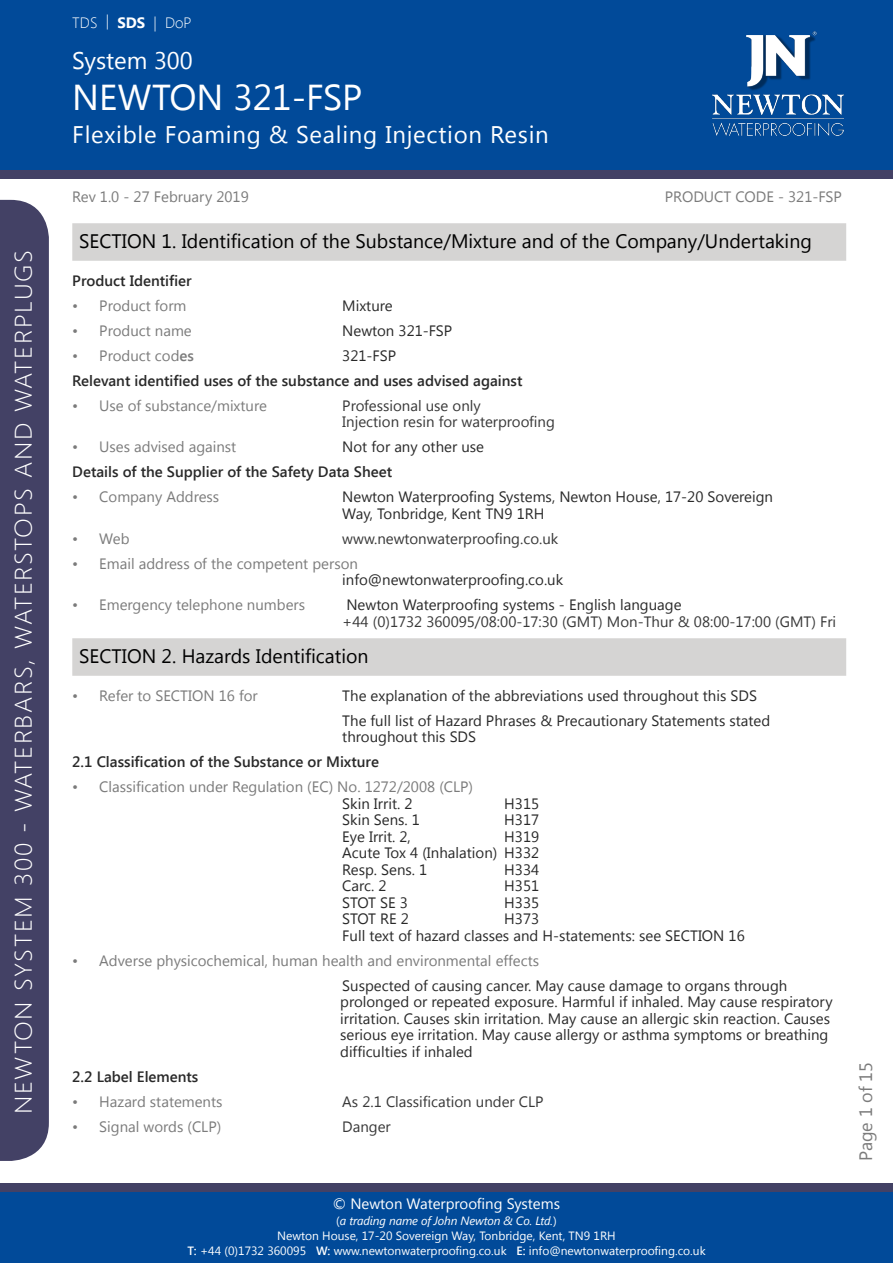
<style>
.page{position:relative;width:893px;height:1263px;background:#fff}
.page>*{position:absolute;margin:0;border:0;box-sizing:border-box;transform-origin:0 0}
.t1{font:36px "Segoe UI";color:#fff}
.t2{font:300 24px "Segoe UI";letter-spacing:.06em;color:#fff;scale:1.08 1}
.t3{font:24px "Segoe UI";letter-spacing:.03em;color:#fff}
.t4{font:24px "Segoe UI";color:#fff}
.t5{font:19.5px "Segoe UI";color:#000}
.t6{font:18px "Segoe UI";color:#7b7b7b}
.t7{font:15px/16.5px "Segoe UI";color:#292929}
.t8{font:15px/16.5px "Segoe UI";color:#7b7b7b}
.t9{font:15px/16.5px "Segoe UI";color:#383838}
.t10{font:600 15px "Segoe UI";color:#292929}
.t11{font:15px "Segoe UI";color:#fff}
.t12{font:300 15px "Segoe UI";color:#fff}
.t13{font:12px/15.6px "Segoe UI";color:#fff;text-align:center}
.s1{font-weight:700}
.s2{font-weight:600}
.s3{color:#7c7c7b}
.s4{color:#292929}
.s5{font-style:italic}
</style>
<div class="page">
<div style="left:0;top:0;width:893px;height:173px;background:#014a99"></div>
<div style="left:0;top:170px;width:893px;height:9px;background:#434165"></div>
<div style="left:0;top:200px;width:49px;height:961px;background:#434165"></div>
<div style="left:0;top:1191px;width:893px;height:72px;background:#014a99"></div>
<div style="left:0;top:1183px;width:893px;height:8px;background:#434165"></div>
<img style="left:712px;top:31px;width:132px;height:105px">
<div style="left:72px;top:223px;width:774px;height:38px;background:#d5d4d3"></div>
<div style="left:72px;top:638px;width:774px;height:38px;background:#d5d4d3"></div>
<h2 class="t2" style="left:7px;top:1114px;width:802px;rotate:-90deg">NEWTON SYSTEM 300 - WATERBARS, WATERSTOPS AND WATERPLUGS</h2>
<p class="t12" style="left:72px;top:12px;width:121px">TDS | <span class="s1">SDS</span> | DoP</p>
<h2 class="t4" style="left:72px;top:43px;width:122px">System 300</h2>
<h1 class="t1" style="left:72px;top:72px;width:292px">NEWTON 321-FSP</h1>
<h2 class="t3" style="left:72px;top:117px;width:478px">Flexible Foaming &amp; Sealing Injection Resin</h2>
<p class="t8" style="left:72px;top:188px;width:178px">Rev 1.0 - 27 February 2019</p>
<p class="t8" style="left:665px;top:188px;width:179px">PRODUCT CODE - 321-FSP</p>
<h3 class="t5" style="left:79px;top:228px;width:734px">SECTION 1. Identification of the Substance/Mixture and of the Company/Undertaking</h3>
<p class="t10" style="left:72px;top:270px;width:121px">Product Identifier</p>
<p class="t8" style="left:72px;top:297px;width:116px">• Product form</p>
<p class="t7" style="left:342px;top:297px;width:52px">Mixture</p>
<p class="t8" style="left:72px;top:322px;width:121px">• Product name</p>
<p class="t7" style="left:342px;top:322px;width:112px">Newton 321-FSP</p>
<p class="t8" style="left:72px;top:347px;width:123px">• Product cod<span class="s2">es</span></p>
<p class="t7" style="left:342px;top:347px;width:55px">321-FSP</p>
<p class="t10" style="left:72px;top:370px;width:452px">Relevant identified uses of the substance and uses advised against</p>
<p class="t8" style="left:72px;top:397px;width:196px">• Use of substance/mixture</p>
<p class="t9" style="left:342px;top:397px;width:214px">Professional use only<br>Injection resin for waterproofing</p>
<p class="t8" style="left:72px;top:438px;width:166px">• Uses advised against</p>
<p class="t7" style="left:342px;top:438px;width:143px">Not for any other use</p>
<p class="t10" style="left:72px;top:461px;width:321px">Details of the Supplier of the Safety Data Sheet</p>
<p class="t8" style="left:72px;top:488px;width:149px">• Company Address</p>
<p class="t7" style="left:342px;top:488px;width:432px">Newton Waterproofing Systems, Newton House, 17-20 Sovereign<br>Way, Tonbridge, Kent TN9 1RH</p>
<p class="t8" style="left:72px;top:530px;width:59px">• Web</p>
<p class="t9" style="left:342px;top:530px;width:217px">www.newtonwaterproofing.co.uk</p>
<p class="t8" style="left:72px;top:555px;width:287px">• Email address of the competent person</p>
<p class="t7" style="left:342px;top:571px;width:222px">info@newtonwaterproofing.co.uk</p>
<p class="t8" style="left:72px;top:596px;width:234px">• Emergency telephone numbers</p>
<p class="t7" style="left:346px;top:596px;width:337px">Newton Waterproofing systems - English language</p>
<p class="t9" style="left:342px;top:613px;width:495px">+44 (0)1732 360095/08:00-17:30 (GMT) Mon-Thur &amp; 08:00-17:00 (GMT) Fri</p>
<h3 class="t5" style="left:79px;top:642px;width:291px">SECTION 2. Hazards Identification</h3>
<p class="t8" style="left:72px;top:686px;width:187px">• Refer to SECTION 16 for</p>
<p class="t7" style="left:342px;top:682px;width:429px;line-height:25px">The explanation of the abbreviations used throughout this SDS<br>The full list of Hazard Phrases &amp; Precautionary Statements stated</p>
<p class="t7" style="left:342px;top:728px;width:135px">throughout this SDS</p>
<p class="t10" style="left:72px;top:751px;width:308px">2.1 Classification of the Substance or Mixture</p>
<p class="t8" style="left:342px;top:778px;width:132px;text-indent:-270px">• Classification under Regulation (EC) No. 1272/2008 (CLP<span class="s3">)<br></span><span class="s4">Skin Irrit. 2</span></p>
<p class="t7" style="left:504px;top:794px;width:36px">H315</p>
<p class="t7" style="left:342px;top:811px;width:79px">Skin Sens. 1</p>
<p class="t7" style="left:504px;top:811px;width:36px">H317</p>
<p class="t7" style="left:342px;top:827px;width:70px">Eye Irrit. 2,</p>
<p class="t7" style="left:342px;top:827px;width:198px;text-align:justify;text-indent:162px">H319<br>Acute Tox 4 (Inhalation) H332<br>Resp. Sens. 1</p>
<p class="t7" style="left:504px;top:860px;width:36px">H334</p>
<p class="t7" style="left:342px;top:877px;width:46px">Carc. 2</p>
<p class="t7" style="left:504px;top:877px;width:36px">H351</p>
<p class="t7" style="left:342px;top:893px;width:67px">STOT SE 3</p>
<p class="t7" style="left:504px;top:893px;width:36px">H335</p>
<p class="t7" style="left:342px;top:910px;width:68px">STOT RE 2</p>
<p class="t7" style="left:342px;top:910px;width:404px;text-indent:162px">H373<br>Full text of hazard classes and H-statements: see SECTION 16</p>
<p class="t8" style="left:72px;top:951px;width:468px">• Adverse physicochemical, human health and environmental effects</p>
<p class="t7" style="left:340px;top:976px;width:494px">Suspected of causing cancer. May cause damage to organs through prolonged or repeated exposure. Harmful if inhaled. May cause respiratory irritation. Causes skin irritation. May cause an allergic skin reaction. Causes serious eye irritation. May cause allergy or asthma symptoms or breathing difficulties if inhaled</p>
<p class="t10" style="left:72px;top:1066px;width:128px">2.2 Label Elements</p>
<p class="t8" style="left:72px;top:1092px;width:152px">• Hazard statements</p>
<p class="t9" style="left:342px;top:1092px;width:203px">As 2.1 Classification under CLP</p>
<p class="t8" style="left:72px;top:1117px;width:151px">• Signal words (CLP)</p>
<p class="t9" style="left:342px;top:1117px;width:50px">Danger</p>
<p class="t11" style="left:333px;top:1193px;width:229px">© Newton Waterproofing Systems</p>
<p class="t13" style="left:277px;top:1212px;width:340px">(<span class="s5">a trading name of John Newton &amp; Co. Ltd.</span>)<br>Newton House, 17-20 Sovereign Way, Tonbridge, Kent, TN9 1RH</p>
<p class="t13" style="left:187px;top:1242px;width:520px"><span class="s2">T:</span> +44 (0)1732 360095 <span class="s2">W:</span> www.newtonwaterproofing.co.uk <span class="s2">E:</span> info@newtonwaterproofing.co.uk</p>
<p class="t6" style="left:853px;top:1161px;width:100px;rotate:-90deg">Page 1 of 15</p>
</div>
